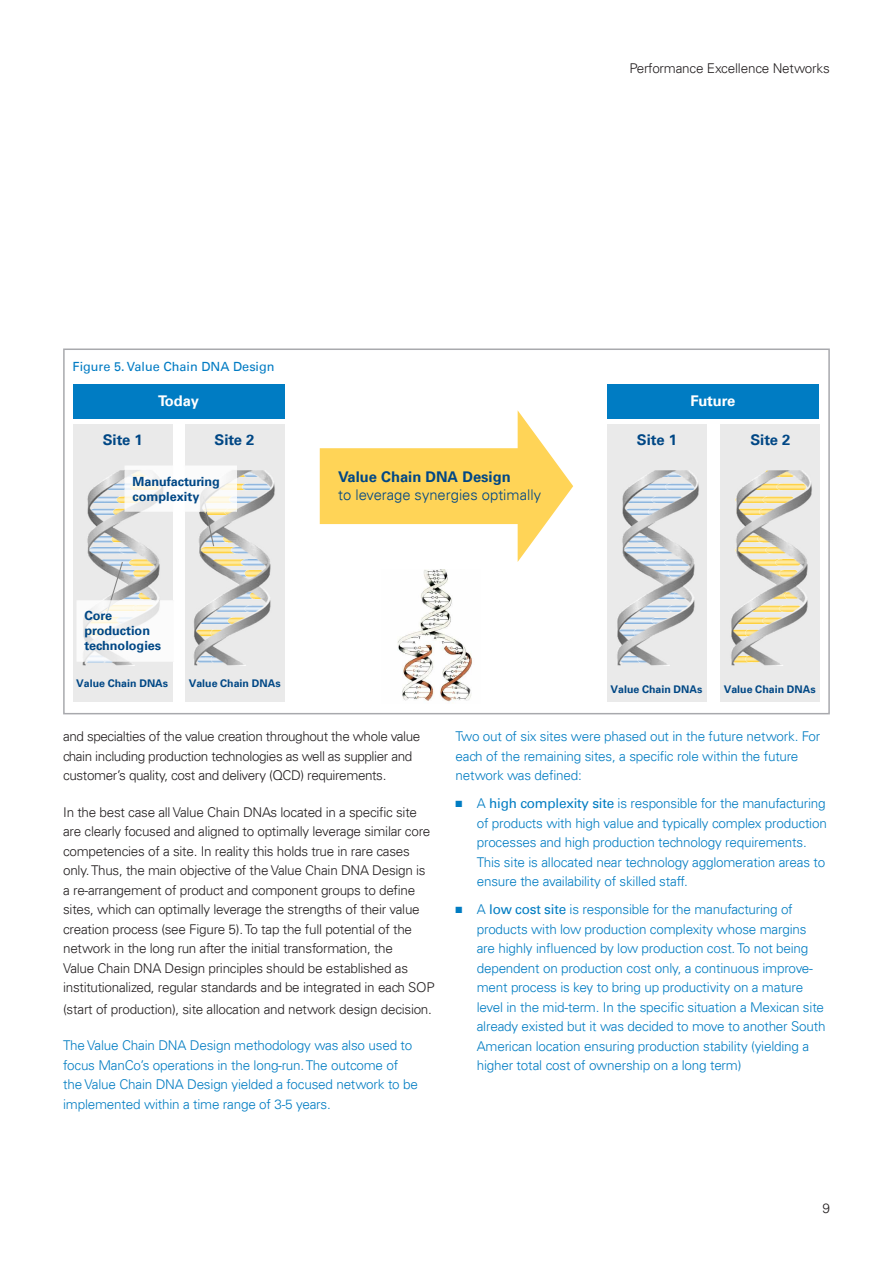
<style>
.page{position:relative;width:893px;height:1263px;background:#fff}
.page>*{position:absolute;margin:0;border:0;box-sizing:border-box;transform-origin:0 0}
.t1{font:300 14.7px/17.9px "Univers 45";color:#004785}
.t2{font:700 14.7px "Univers 65";color:#004785}
.t3{font:700 14.7px "Univers 65";letter-spacing:-.02em;color:#fff}
.Body_Copy{font:300 13.5px/19.5px "Univers LT";letter-spacing:-.02em;color:#231f20}
.Bullett_Text{font:300 13.5px/19.5px "Univers LT";letter-spacing:-.015em;color:#007cc2}
.Body_Copy-2{font:300 13.5px/19.5px "Univers LT";letter-spacing:-.015em;color:#007cc2}
.t4{font:700 12.6px/15.1px "Univers 65";color:#004785}
.t5{font:12.6px "Univers 55";color:#007bc3}
.t6{font:700 10.65px "Univers 65";color:#004785}
.s1{font-family:"Univers 65";font-weight:700}
.s2{font-weight:400}
</style>
<div class="page">
<div style="left:607px;top:424px;width:100px;height:277px;background:#eaeaea"></div>
<div style="left:720px;top:424px;width:100px;height:277px;background:#eaeaea"></div>
<img style="left:731px;top:470px;width:81px;height:195px">
<div style="left:185px;top:424px;width:100px;height:277px;background:#eaeaea"></div>
<div style="left:73px;top:424px;width:100px;height:277px;background:#eaeaea"></div>
<img style="left:397px;top:570px;width:75px;height:132px">
<div style="left:73px;top:385px;width:212px;height:34px;background:#007cc3"></div>
<div style="left:607px;top:385px;width:212px;height:34px;background:#007cc3"></div>
<svg style="left:320px;top:410px;width:253px;height:152px"></svg>
<img style="left:617px;top:470px;width:82px;height:195px">
<img style="left:193px;top:470px;width:82px;height:195px">
<img style="left:79px;top:470px;width:87px;height:195px">
<svg style="left:84px;top:559px;width:71px;height:41px"></svg>
<img style="left:77px;top:600px;width:96px;height:61px">
<svg style="left:200px;top:496px;width:66px;height:80px"></svg>
<img style="left:125px;top:466px;width:111px;height:46px">
<div style="left:63px;top:348px;width:767px;height:366px;border:2px solid #a8a9ad"></div>
<p class="t5" style="left:73px;top:359px;width:203px">Figure 5. Value Chain DNA Design</p>
<p class="Body_Copy" style="left:629px;top:58px;width:202px">Performance Excellence Networks</p>
<p class="t3" style="left:158px;top:392px;width:42px">Today</p>
<p class="t3" style="left:690px;top:392px;width:46px">Future</p>
<p class="t2" style="left:103px;top:432px;width:42px">Site 1</p>
<p class="t2" style="left:214px;top:432px;width:42px">Site 2</p>
<p class="t2" style="left:637px;top:432px;width:42px">Site 1</p>
<p class="t2" style="left:750px;top:432px;width:42px">Site 2</p>
<p class="t4" style="left:133px;top:474px;width:89px">Manufacturing complexity</p>
<p class="t4" style="left:84px;top:608px;width:78px">Core production technologies</p>
<p class="t6" style="left:76px;top:677px;width:93px">Value Chain DNAs</p>
<p class="t6" style="left:189px;top:677px;width:93px">Value Chain DNAs</p>
<p class="t1" style="left:338px;top:468px;width:204px"><span class="s1">Value Chain DNA Design<br></span>to leverage synergies optimally</p>
<p class="t6" style="left:610px;top:683px;width:93px">Value Chain DNAs</p>
<p class="t6" style="left:724px;top:683px;width:93px">Value Chain DNAs</p>
<p class="Body_Copy" style="left:63px;top:727px;width:359px">and specialties of the value creation throughout the whole value chain including production technologies as well as supplier and customer’s quality, cost and delivery (QCD) requirements.</p>
<p class="Body_Copy" style="left:63px;top:802px;width:373px">In the best case all Value Chain DNAs located in a specific site are clearly focused and aligned to optimally leverage similar core competencies of a site. In reality this holds true in rare cases only. Thus, the main objective of the Value Chain DNA Design is a re-arrangement of product and component groups to define sites, which can optimally leverage the strengths of their value creation process (see Figure 5). To tap the full potential of the network in the long run after the initial transformation, the<br>Value Chain DNA Design principles should be established as institutionalized, regular standards and be integrated in each SOP</p>
<p class="Body_Copy" style="left:63px;top:999px;width:370px">(start of production), site allocation and network design decision.</p>
<p class="Body_Copy-2" style="left:63px;top:1036px;width:356px">The Value Chain DNA Design methodology was also used to focus ManCo’s operations in the long-run. The outcome of the Value Chain DNA Design yielded a focused network to be implemented within a time range of 3-5 years.</p>
<p class="Body_Copy-2" style="left:455px;top:727px;width:366px">Two out of six sites were phased out in the future network. For each of the remaining sites, a specific role within the future network was defined:</p>
<p class="Bullett_Text" style="left:477px;top:794px;width:352px;text-indent:-21px">■ A <span class="s2">high complexity site</span> is responsible for the manufacturing of products with high value and typically complex production processes and high production technology requirements.<br>This site is allocated near technology agglomeration areas to ensure the availability of skilled staff.</p>
<p class="Bullett_Text" style="left:477px;top:900px;width:350px;text-indent:-21px">■ A <span class="s2">low cost site</span> is responsible for the manufacturing of products with low production complexity whose margins are highly influenced by low production cost. To not being dependent on production cost only, a continuous improve&shy;ment process is key to bring up productivity on a mature level in the mid-term. In the specific situation a Mexican site already existed but it was decided to move to another South American location ensuring production stability (yielding a higher total cost of ownership on a long term)</p>
<p class="Body_Copy" style="left:822px;top:1198px;width:9px">9</p>
</div>
